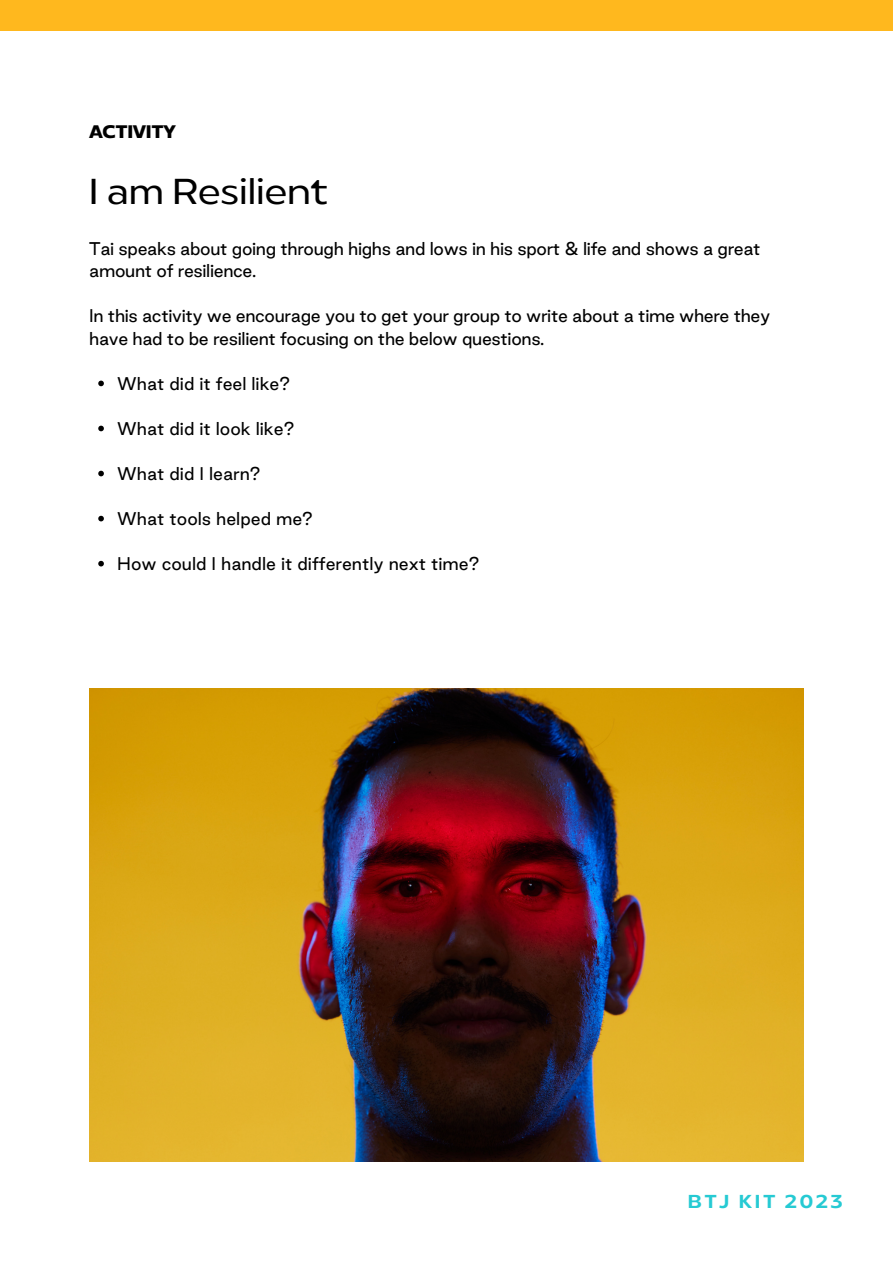
<style>
.page{position:relative;width:893px;height:1264px;background:#fff}
.page>*{position:absolute;margin:0;border:0;box-sizing:border-box;transform-origin:0 0}
.t1{font:36px "Radiate Sans";color:#000}
.t2{font:600 18.75px "Radiate Sans";letter-spacing:.135em;color:#26cad3}
.t3{font:700 18.15px "Radiate Sans";letter-spacing:-.02em;color:#000}
.t4{font:16.5px/22.5px "Good Sans";letter-spacing:-.02em;color:#000}
.t5{font:16.5px "Good Sans";color:#000}
</style>
<div class="page">
<div style="left:0;top:0;width:892px;height:31px;background:#ffb81e"></div>
<img style="left:89px;top:688px;width:714px;height:473px">
<svg style="left:98px;top:425px;width:6px;height:6px"></svg>
<svg style="left:98px;top:471px;width:6px;height:5px"></svg>
<svg style="left:98px;top:516px;width:6px;height:5px"></svg>
<svg style="left:98px;top:380px;width:6px;height:6px"></svg>
<svg style="left:98px;top:561px;width:6px;height:5px"></svg>
<p class="t3" style="left:89px;top:121px;width:89px">ACTIVITY</p>
<p class="t1" style="left:89px;top:169px;width:239px">I am Resilient</p>
<p class="t4" style="left:89px;top:237px;width:672px">Tai speaks about going through highs and lows in his sport &amp; life and shows a great amount of resilience.</p>
<p class="t4" style="left:89px;top:304px;width:682px">In this activity we encourage you to get your group to write about a time where they have had to be resilient focusing on the below questions.</p>
<p class="t5" style="left:117px;top:373px;width:174px">What did it feel like?</p>
<p class="t5" style="left:117px;top:418px;width:179px">What did it look like?</p>
<p class="t5" style="left:117px;top:463px;width:145px">What did I learn?</p>
<p class="t5" style="left:117px;top:508px;width:197px">What tools helped me?</p>
<p class="t5" style="left:117px;top:553px;width:364px">How could I handle it differently next time?</p>
<p class="t2" style="left:688px;top:1189px;width:156px">BTJ KIT 2023</p>
</div>
